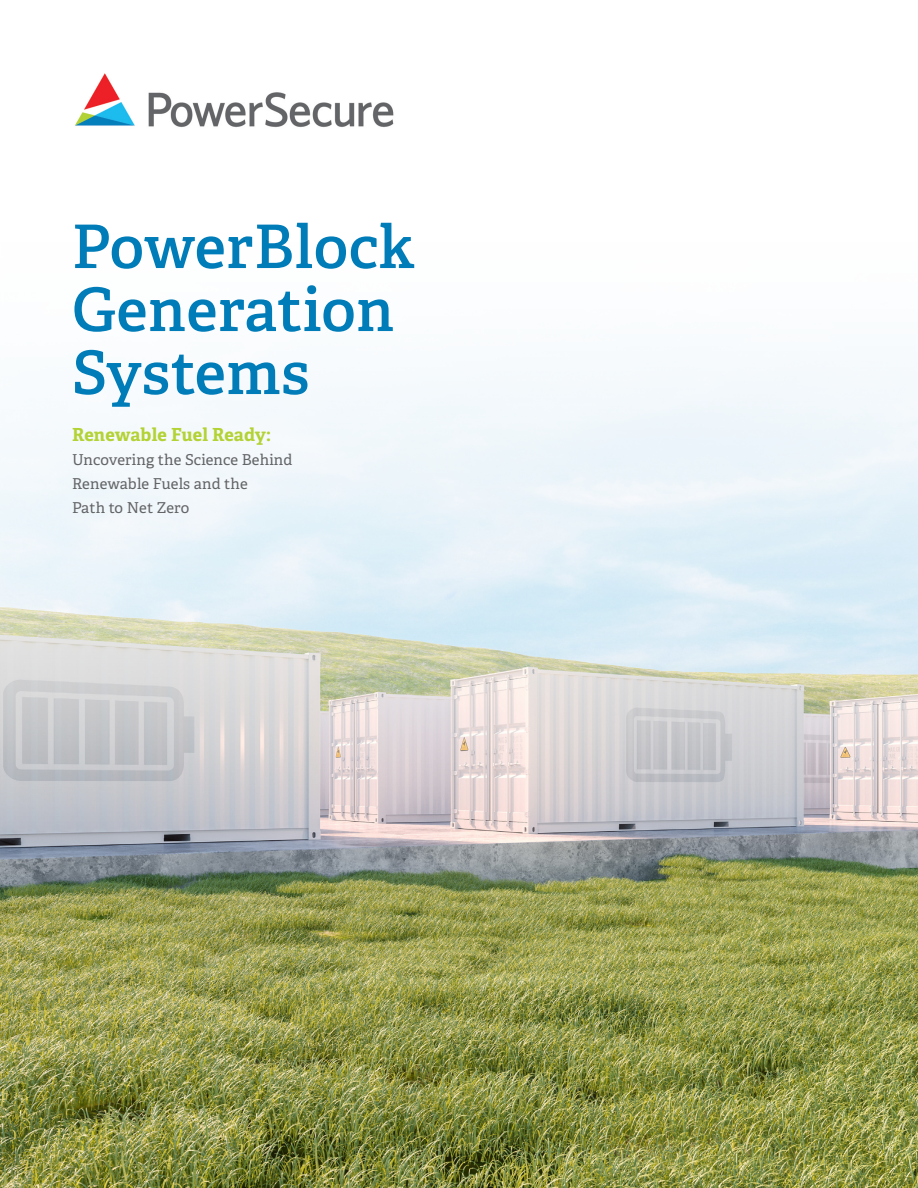
<style>
.page{position:relative;width:918px;height:1188px;background:#fff}
.page>*{position:absolute;margin:0;border:0;box-sizing:border-box;transform-origin:0 0}
.t1{font:600 60px/63px "Adelle";letter-spacing:.01em;color:#007db9}
.t2{font:700 18px "Adelle";color:#b3d235}
.t3{font:15px/24px "Adelle";letter-spacing:.01em;color:#636466}
</style>
<div class="page">
<img style="left:0;top:371px;width:918px;height:817px">
<img style="left:75px;top:73px;width:319px;height:55px">
<h1 class="t1" style="left:72px;top:216px;width:344px">PowerBlock<br>Generation<br>Systems</h1>
<p class="t2" style="left:72px;top:423px;width:201px">Renewable Fuel Ready:</p>
<p class="t3" style="left:72px;top:447px;width:222px">Uncovering the Science Behind<br>Renewable Fuels and the<br>Path to Net Zero</p>
</div>
